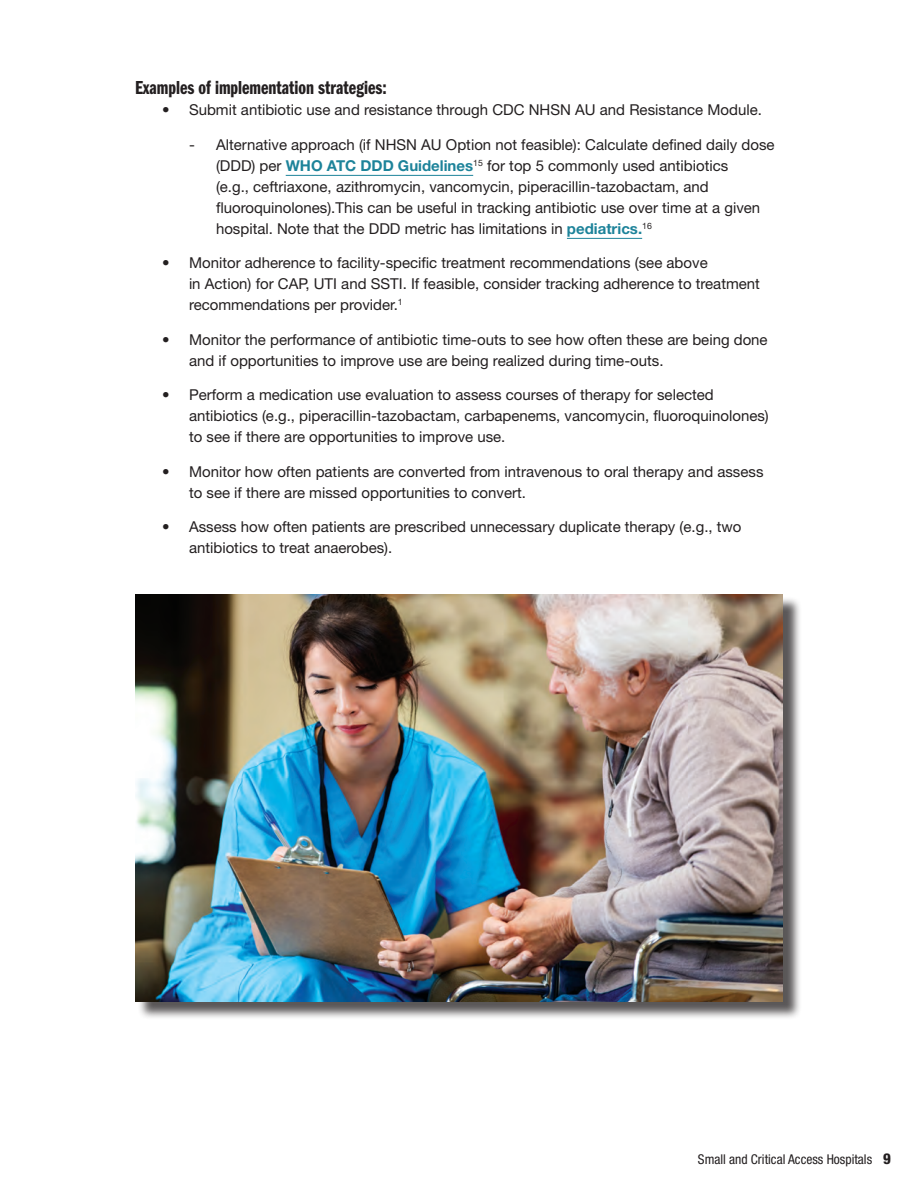
<style>
.page{position:relative;width:918px;height:1188px;background:#fff}
.page>*{position:absolute;margin:0;border:0;box-sizing:border-box;transform-origin:0 0}
.Heading_4{font:19.5px "ITC Franklin Gothic Std Dm Cp";color:#231f20}
.t1{font:15px/21px "Helvetica Neue LT Std";color:#231f20}
.t2{font:condensed 13.5px "Helvetica Neue LT Std";color:#231f20}
.s1{font-weight:700;color:#1d839a}
.s2{font-weight:800;font-size:15px}
</style>
<div class="page">
<hr style="left:286px;top:175px;width:187px;height:1px;background:#1d839a">
<hr style="left:567px;top:238px;width:75px;height:1px;background:#1d839a">
<div style="left:137px;top:596px;width:664px;height:424px;background:#231f20;opacity:.75"></div>
<img style="left:135px;top:594px;width:648px;height:408px">
<p class="Heading_4" style="left:135px;top:77px;width:253px">Examples of implementation strategies:</p>
<p class="t1" style="left:162px;top:99px;width:601px">• Submit antibiotic use and resistance through CDC NHSN AU and Resistance Module.</p>
<p class="t1" style="left:216px;top:134px;width:560px;text-indent:-27px">- Alternative approach (if NHSN AU Option not feasible): Calculate defined daily dose (DDD) per <span class="s1">WHO ATC DDD Guidelines</span><sup>15</sup> for top 5 commonly used antibiotics<br>(e.g., ceftriaxone, azithromycin, vancomycin, piperacillin-tazobactam, and fluoroquinolones).This can be useful in tracking antibiotic use over time at a given hospital. Note that the DDD metric has limitations in <span class="s1">pediatrics.</span><sup>16</sup></p>
<p class="t1" style="left:189px;top:252px;width:572px;text-indent:-27px">• Monitor adherence to facility-specific treatment recommendations (see above<br>in Action) for CAP, UTI and SSTI. If feasible, consider tracking adherence to treatment recommendations per provider.<sup>1</sup></p>
<p class="t1" style="left:189px;top:329px;width:580px;text-indent:-27px">• Monitor the performance of antibiotic time-outs to see how often these are being done and if opportunities to improve use are being realized during time-outs.</p>
<p class="t1" style="left:189px;top:384px;width:581px;text-indent:-27px">• Perform a medication use evaluation to assess courses of therapy for selected antibiotics (e.g., piperacillin-tazobactam, carbapenems, vancomycin, fluoroquinolones) to see if there are opportunities to improve use.</p>
<p class="t1" style="left:189px;top:461px;width:576px;text-indent:-27px">• Monitor how often patients are converted from intravenous to oral therapy and assess to see if there are missed opportunities to convert.</p>
<p class="t1" style="left:189px;top:516px;width:554px;text-indent:-27px">• Assess how often patients are prescribed unnecessary duplicate therapy (e.g., two antibiotics to treat anaerobes).</p>
<p class="t2" style="left:698px;top:1152px;width:195px">Small and Critical Access Hospitals <span class="s2">9</span></p>
</div>
